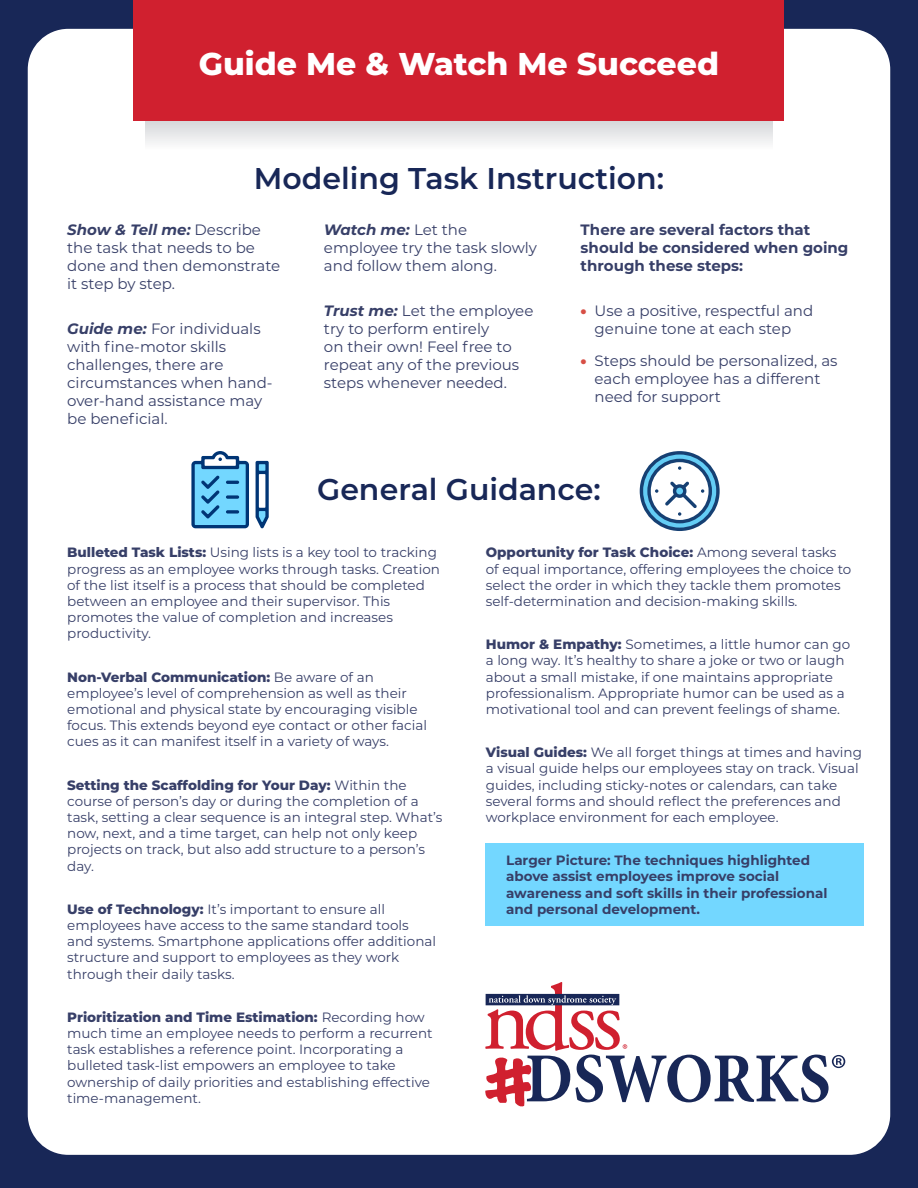
<style>
.page{position:relative;width:918px;height:1188px;background:#182757}
.page>*{position:absolute;margin:0;border:0;box-sizing:border-box;transform-origin:0 0}
.t1{font:800 31.5px "Montserrat";color:#fff}
.t2{font:600 30px "Montserrat";color:#182757}
.t3{font:15px/18px "Montserrat";color:#373f68}
.t4{font:700 15px/18px "Montserrat";color:#373f68}
.t5{font:13.5px/16.2px "Montserrat";color:#373f68}
.t6{font:700 13.5px/16.2px "Montserrat";color:#373f68}
.s1{font-weight:700;font-style:italic}
.s2{font-weight:900;color:#d74f45}
.s3{font-weight:800}
</style>
<div class="page">
<div style="left:28px;top:29px;width:862px;height:1126px;background:#fff;border-radius:40px"></div>
<svg style="left:485px;top:982px;width:360px;height:125px"></svg>
<svg style="left:145px;top:120px;width:628px;height:23px"></svg>
<div style="left:134px;top:0;width:650px;height:120px;background:#d0202f"></div>
<svg style="left:256px;top:461px;width:13px;height:67px"></svg>
<svg style="left:191px;top:451px;width:58px;height:77px;background:#64add6"></svg>
<svg style="left:640px;top:451px;width:80px;height:80px"></svg>
<div style="left:486px;top:844px;width:378px;height:82px;background:#73d7ff"></div>
<p class="t1" style="left:199px;top:41px;width:522px">Guide Me &amp; Watch Me Succeed</p>
<p class="t2" style="left:254px;top:157px;width:412px">Modeling Task Instruction:</p>
<p class="t3" style="left:67px;top:220px;width:215px"><span class="s1">Show &amp; Tell me:</span> Describe the task that needs to be done and then demonstrate it step by step.</p>
<p class="t3" style="left:67px;top:319px;width:207px"><span class="s1">Guide me:</span> For individuals with fine-motor skills challenges, there are circumstances when hand&shy;over-hand assistance may be beneficial.</p>
<p class="t4" style="left:581px;top:220px;width:269px">There are several factors that should be considered when going through these steps:</p>
<p class="t3" style="left:581px;top:301px;width:234px;text-align:center"><span class="s2">•</span> Use a positive, respectful and genuine tone at each step</p>
<p class="t3" style="left:595px;top:351px;width:244px;text-indent:-14px"><span class="s2">•</span> Steps should be personalized, as each employee has a different need for support</p>
<p class="t3" style="left:324px;top:220px;width:215px"><span class="s1">Watch me:</span> Let the employee try the task slowly and follow them along.</p>
<p class="t3" style="left:324px;top:301px;width:211px"><span class="s1">Trust me:</span> Let the employee try to perform entirely<br>on their own! Feel free to repeat any of the previous steps whenever needed.</p>
<p class="t2" style="left:317px;top:468px;width:285px">General Guidance:</p>
<p class="t5" style="left:67px;top:544px;width:374px"><span class="s3">Bulleted Task Lists:</span> Using lists is a key tool to tracking progress as an employee works through tasks. Creation of the list itself is a process that should be completed between an employee and their supervisor. This promotes the value of completion and increases productivity.</p>
<p class="t5" style="left:67px;top:668px;width:361px"><span class="s3">Non-Verbal Communication:</span> Be aware of an employee’s level of comprehension as well as their emotional and physical state by encouraging visible focus. This extends beyond eye contact or other facial cues as it can manifest itself in a variety of ways.</p>
<p class="t5" style="left:67px;top:776px;width:377px"><span class="s3">Setting the Scaffolding for Your Day:</span> Within the course of person’s day or during the completion of a task, setting a clear sequence is an integral step. What’s now, next, and a time target, can help not only keep projects on track, but also add structure to a person’s day.</p>
<p class="t5" style="left:67px;top:900px;width:370px"><span class="s3">Use of Technology:</span> It’s important to ensure all employees have access to the same standard tools and systems. Smartphone applications offer additional structure and support to employees as they work through their daily tasks.</p>
<p class="t5" style="left:67px;top:1008px;width:367px"><span class="s3">Prioritization and Time Estimation:</span> Recording how much time an employee needs to perform a recurrent task establishes a reference point. Incorporating a bulleted task-list empowers an employee to take ownership of daily priorities and establishing effective time-management.</p>
<p class="t5" style="left:486px;top:544px;width:367px"><span class="s3">Opportunity for Task Choice:</span> Among several tasks of equal importance, offering employees the choice to select the order in which they tackle them promotes self-determination and decision-making skills.</p>
<p class="t5" style="left:486px;top:636px;width:366px"><span class="s3">Humor &amp; Empathy:</span> Sometimes, a little humor can go a long way. It’s healthy to share a joke or two or laugh about a small mistake, if one maintains appropriate professionalism. Appropriate humor can be used as a motivational tool and can prevent feelings of shame.</p>
<p class="t5" style="left:486px;top:744px;width:378px"><span class="s3">Visual Guides:</span> We all forget things at times and having a visual guide helps our employees stay on track. Visual guides, including sticky-notes or calendars, can take several forms and should reflect the preferences and workplace environment for each employee.</p>
<p class="t6" style="left:506px;top:852px;width:323px">Larger Picture: The techniques highlighted above assist employees improve social awareness and soft skills in their professional and personal development.</p>
</div>
